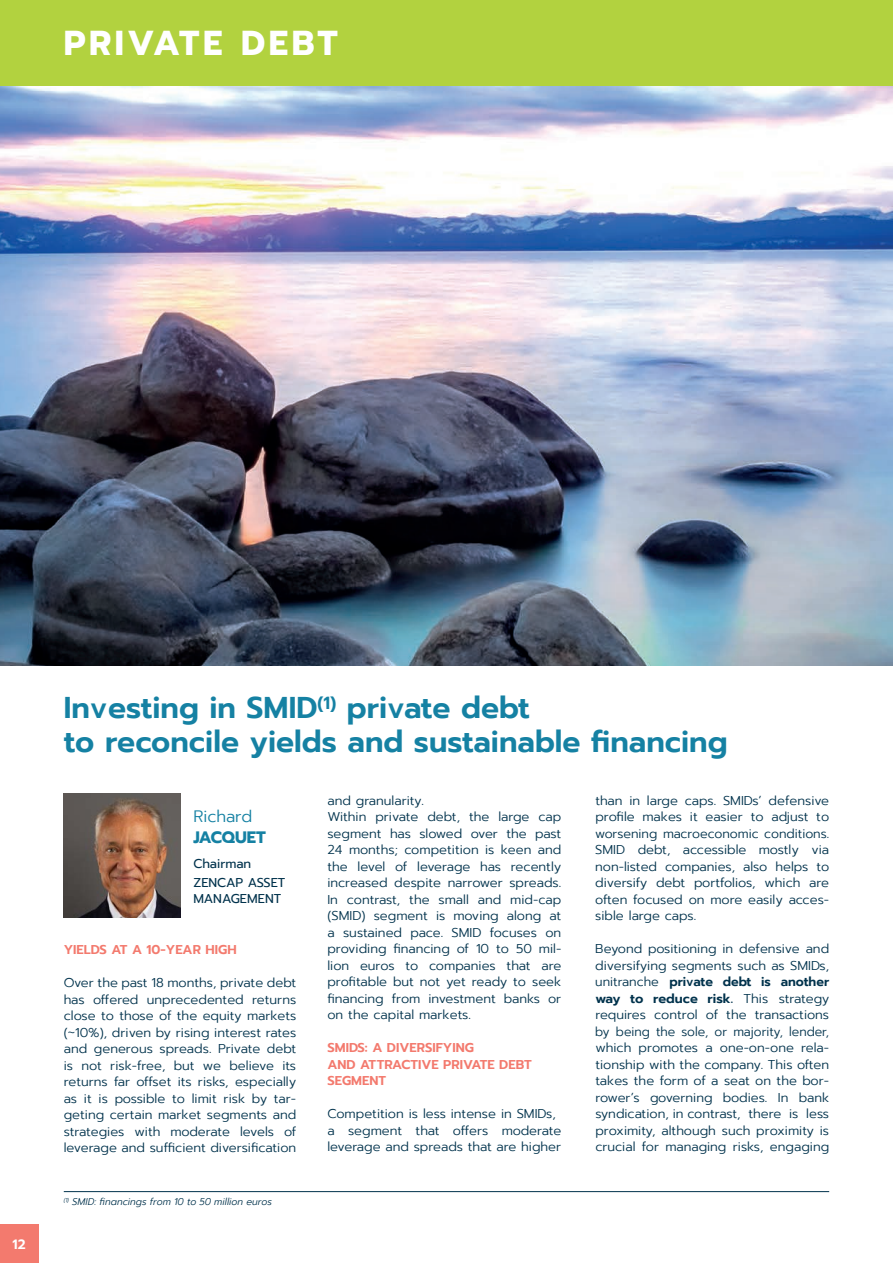
<style>
.page{position:relative;width:893px;height:1263px;background:#fff}
.page>*{position:absolute;margin:0;border:0;box-sizing:border-box;transform-origin:0 0}
.t1{font:700 34.5px "Prompt";letter-spacing:.1em;color:#fff}
.t2{font:600 30px/33px "Prompt";color:#1581a3}
.NOM{font:300 16.5px/21px "Prompt";color:#1581a3}
.t3{font:600 13.5px "Prompt";color:#fff}
.TEXTE_COURANT{font:300 12.75px/16.5px "Prompt";color:#00324c;text-align:justify}
.TEXTE_COURANT-2{font:600 12.75px/16.5px "Prompt";color:#f37a6e}
.FONCTION{font:12.75px/16.5px "Prompt";color:#00324c}
.NOTES_BIS{font:italic 300 9.75px "Prompt";letter-spacing:.01em;color:#00324c}
.s1{font-weight:700}
.s2{font-weight:600}
</style>
<div class="page">
<div style="left:0;top:1225px;width:38px;height:38px;background:#f37a6e"></div>
<img style="left:0;top:85px;width:893px;height:580px">
<hr style="left:64px;top:1191px;width:765px;height:1px;background:#00324c">
<div style="left:0;top:0;width:893px;height:85px;background:#b2d23f"></div>
<img style="left:64px;top:794px;width:116px;height:124px">
<p class="t1" style="left:64px;top:18px;width:275px">PRIVATE DEBT</p>
<p class="t3" style="left:13px;top:1234px;width:15px">12</p>
<p class="t2" style="left:64px;top:691px;width:665px">Investing in SMID<sup>(1)</sup> private debt<br>to reconcile yields and sustainable financing</p>
<p class="NOM" style="left:193px;top:806px;width:74px">Richard<br><span class="s1">JACQUET</span></p>
<p class="FONCTION" style="left:193px;top:855px;width:59px">Chairman</p>
<p class="FONCTION" style="left:193px;top:874px;width:93px">ZENCAP ASSET<br>MANAGEMENT</p>
<p class="TEXTE_COURANT-2" style="left:64px;top:942px;width:174px">YIELDS AT A 10-YEAR HIGH</p>
<p class="TEXTE_COURANT" style="left:64px;top:975px;width:234px">Over the past 18 months, private debt has offered unprecedented returns close to those of the equity markets (~10%), driven by rising interest rates and generous spreads. Private debt is not risk-free, but we believe its returns far offset its risks, especially as it is possible to limit risk by tar&shy;geting certain market segments and strategies with moderate levels of leverage and sufficient diversification</p>
<p class="NOTES_BIS" style="left:64px;top:1194px;width:210px"><sup>(1)</sup> SMID: financings from 10 to 50 million euros</p>
<p class="TEXTE_COURANT" style="left:327px;top:792px;width:98px">and granularity.</p>
<p class="TEXTE_COURANT" style="left:327px;top:809px;width:235px">Within private debt, the large cap segment has slowed over the past 24 months; competition is keen and the level of leverage has recently increased despite narrower spreads.<br>In contrast, the small and mid-cap (SMID) segment is moving along at a sustained pace. SMID focuses on providing financing of 10 to 50 mil&shy;lion euros to companies that are profitable but not yet ready to seek financing from investment banks or on the capital markets.</p>
<p class="TEXTE_COURANT-2" style="left:327px;top:1040px;width:206px">SMIDS: A DIVERSIFYING<br>AND ATTRACTIVE PRIVATE DEBT<br>SEGMENT</p>
<p class="TEXTE_COURANT" style="left:327px;top:1106px;width:230px">Competition is less intense in SMIDs,</p>
<p class="TEXTE_COURANT" style="left:327px;top:1122px;width:235px">a segment that offers moderate leverage and spreads that are higher</p>
<p class="TEXTE_COURANT" style="left:595px;top:792px;width:235px">than in large caps. SMIDs’ defensive profile makes it easier to adjust to worsening macroeconomic conditions.<br>SMID debt, accessible mostly via non-listed companies, also helps to diversify debt portfolios, which are often focused on more easily acces&shy;sible large caps.</p>
<p class="TEXTE_COURANT" style="left:595px;top:941px;width:235px">Beyond positioning in defensive and diversifying segments such as SMIDs, unitranche <span class="s2">private debt is another way to reduce risk.</span> This strategy requires control of the transactions by being the sole, or majority, lender, which promotes a one-on-one rela&shy;tionship with the company. This often takes the form of a seat on the bor&shy;rower’s governing bodies. In bank syndication, in contrast, there is less proximity, although such proximity is crucial for managing risks, engaging</p>
</div>
